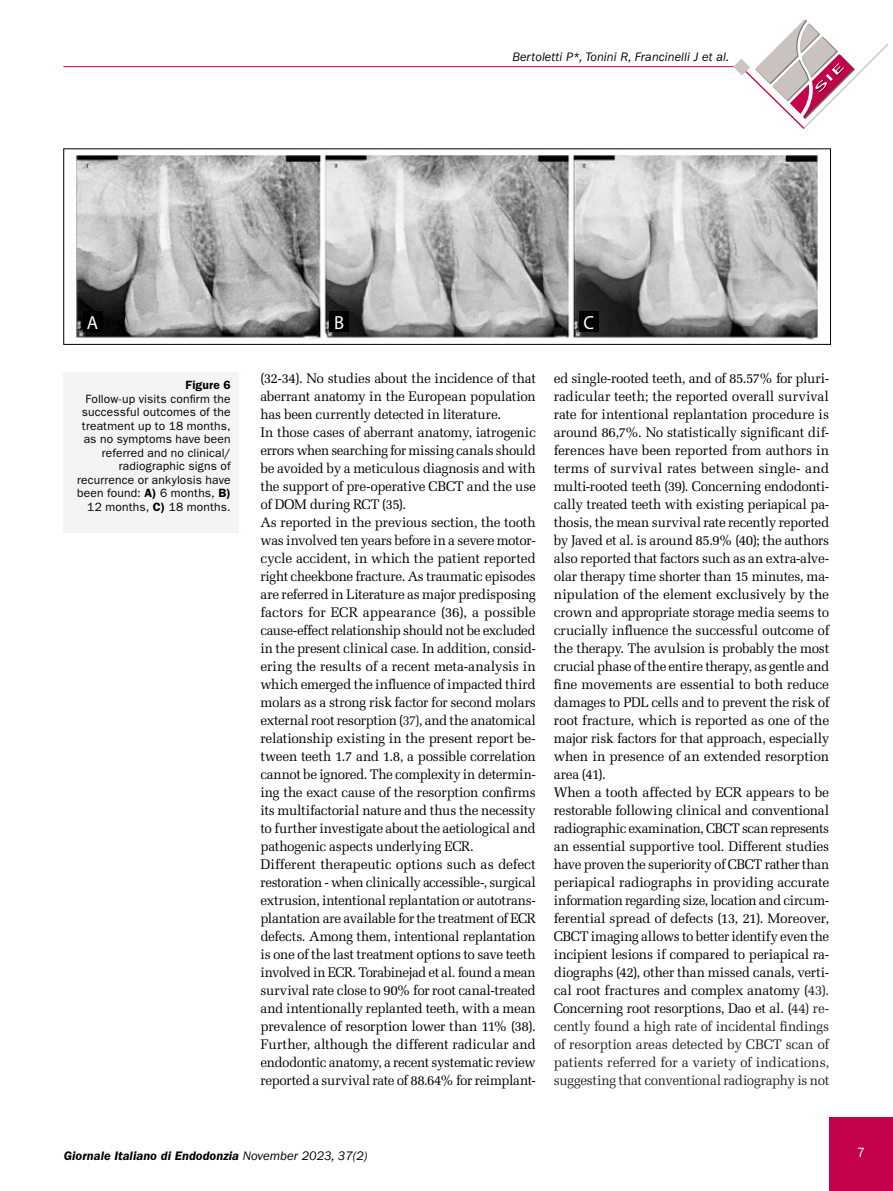
<style>
.page{position:relative;width:893px;height:1191px;background:#fff}
.page>*{position:absolute;margin:0;border:0;box-sizing:border-box;transform-origin:0 0}
.t1{font:18.9px "Myriad Pro";color:#fff}
.t2{font:13.8px/18px "Melior LT Std";letter-spacing:-.02em;color:#000}
.t3{font:13.5px "ITC Franklin Gothic Std";color:#fff}
.t4{font:italic 600 12.75px "ITC Franklin Gothic Std";color:#000}
.t5{font:italic 12.75px "ITC Franklin Gothic Std";letter-spacing:.01em;color:#000}
.t6{font:12px/13.5px "ITC Franklin Gothic Std";letter-spacing:.015em;color:#000;text-align:right}
.t7{font:600 12px "ITC Franklin Gothic Std";letter-spacing:.015em;color:#000}
.s1{font-weight:600}
.s2{color:#212121}
.s3{font-weight:400}
</style>
<div class="page">
<div style="left:829px;top:1118px;width:64px;height:73px;background:#c4014b"></div>
<hr style="left:63px;top:66px;width:678px;height:1px;background:#c4014b">
<svg style="left:734px;top:19px;width:155px;height:110px"></svg>
<img style="left:76px;top:155px;width:742px;height:185px">
<div style="left:64px;top:372px;width:175px;height:160px;background:#f5f3f3"></div>
<div style="left:83px;top:311px;width:19px;height:21px;background:#000"></div>
<div style="left:330px;top:311px;width:19px;height:21px;background:#000"></div>
<div style="left:579px;top:311px;width:19px;height:21px;background:#000"></div>
<p class="t5" style="left:512px;top:49px;width:218px">Bertoletti P*, Tonini R, Francinelli J et al.</p>
<h1 class="t1" style="left:87px;top:311px;width:13px">A</h1>
<h1 class="t1" style="left:334px;top:311px;width:12px">B</h1>
<h1 class="t1" style="left:583px;top:311px;width:12px">C</h1>
<p class="t7" style="left:186px;top:378px;width:47px">Figure 6</p>
<p class="t6" style="left:77px;top:392px;width:155px">Follow-up visits confirm the successful outcomes of the treatment up to 18 months, as no symptoms have been referred and no clinical/ radiographic signs of recurrence or ankylosis have been found: <span class="s1">A)</span> 6 months, <span class="s1">B)<br></span>12 months, <span class="s1">C)</span> 18 months.</p>
<p class="t2" style="left:260px;top:369px;width:277px">(32-34). No studies about the incidence of that aberrant anatomy in the European population has been currently detected in literature.<br>In those cases of aberrant anatomy, iatrogenic errors when searching for missing canals should be avoided by a meticulous diagnosis and with the support of pre-operative CBCT and the use of DOM during RCT (35).<br>As reported in the previous section, the tooth was involved ten years before in a severe motor&shy;cycle accident, in which the patient reported right cheekbone fracture. As traumatic episodes are referred in Literature as major predisposing factors for ECR appearance (36), a possible cause-effect relationship should not be excluded in the present clinical case. In addition, consid&shy;ering the results of a recent meta-analysis in which emerged the influence of impacted third molars as a strong risk factor for second molars external root resorption (<span class="s2">37)</span>, and the anatomical relationship existing in the present report be&shy;tween teeth 1.7 and 1.8, a possible correlation cannot be ignored. The complexity in determin&shy;ing the exact cause of the resorption confirms its multifactorial nature and thus the necessity to further investigate about the aetiological and pathogenic aspects underlying ECR.<br>Different therapeutic options such as defect restoration - when clinically accessible-, surgical extrusion, intentional replantation or autotrans&shy;plantation are available for the treatment of ECR defects. Among them, intentional replantation is one of the last treatment options to save teeth involved in ECR. Torabinejad et al. found a mean survival rate close to 90% for root canal-treated and intentionally replanted teeth, with a mean prevalence of resorption lower than 11% (38).<br>Further, although the different radicular and endodontic anatomy, a recent systematic review reported a survival rate of 88.64% for reimplant-</p>
<p class="t2" style="left:554px;top:369px;width:277px">ed single-rooted teeth, and of 85.57% for pluri&shy;radicular teeth; the reported overall survival rate for intentional replantation procedure is around 86,7%. No statistically significant dif&shy;ferences have been reported from authors in terms of survival rates between single- and multi-rooted teeth (39). Concerning endodonti&shy;cally treated teeth with existing periapical pa&shy;thosis, the mean survival rate recently reported by Javed et al. is around 85.9% (40); the authors also reported that factors such as an extra-alve&shy;olar therapy time shorter than 15 minutes, ma&shy;nipulation of the element exclusively by the crown and appropriate storage media seems to crucially influence the successful outcome of the therapy. The avulsion is probably the most crucial phase of the entire therapy, as gentle and fine movements are essential to both reduce damages to PDL cells and to prevent the risk of root fracture, which is reported as one of the major risk factors for that approach, especially when in presence of an extended resorption area (41).<br>When a tooth affected by ECR appears to be restorable following clinical and conventional radiographic examination, CBCT scan represents an essential supportive tool. Different studies have proven the superiority of CBCT rather than periapical radiographs in providing accurate information regarding size, location and circum&shy;ferential spread of defects (13, 21). Moreover, CBCT imaging allows to better identify even the incipient lesions if compared to periapical ra&shy;diographs (42), other than missed canals, verti&shy;cal root fractures and complex anatomy (<span class="s2">43).<br></span>Concerning root resorptions, Dao et al. (<span class="s2">44) re&shy;cently found a high rate of incidental findings of resorption areas detected by CBCT scan of patients referred for a variety of indications, suggesting that conventional radiography is not</span></p>
<p class="t4" style="left:64px;top:1148px;width:305px">Giornale Italiano di Endodonzia <span class="s3">November 2023, 37(2)</span></p>
<p class="t3" style="left:857px;top:1144px;width:9px">7</p>
</div>
